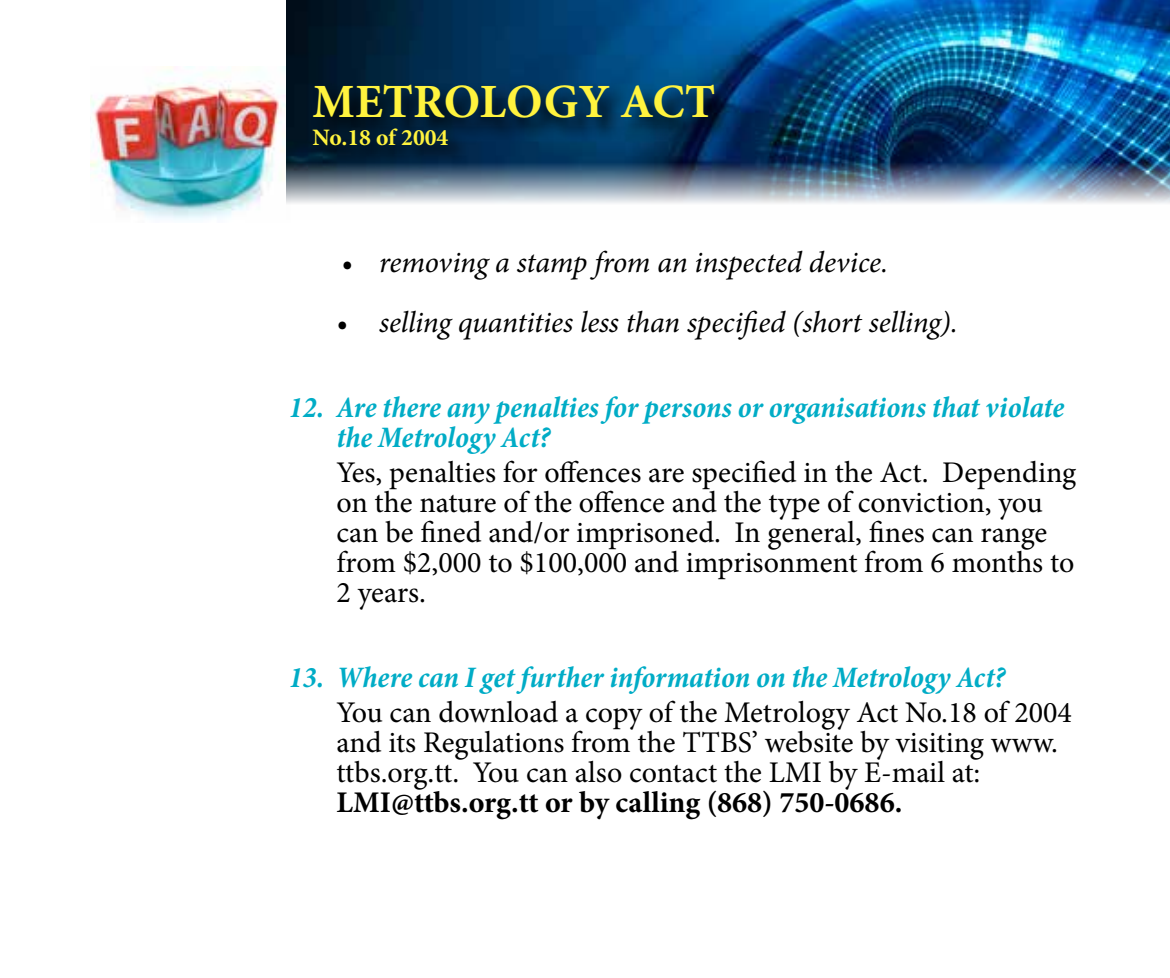
<style>
.page{position:relative;width:1170px;height:978px;background:#fff}
.page>*{position:absolute;margin:0;border:0;box-sizing:border-box;transform-origin:0 0}
.t1{font:700 47.75px "Minion Pro";color:#fff33e}
.t2{font:30px/30px "Minion Pro";color:#000}
.t3{font:italic 700 condensed 30px/30px "Minion Pro";letter-spacing:-.005em;color:#00acc6}
.t4{font:italic 30px "Minion Pro";letter-spacing:-.01em;color:#000}
.t5{font:700 30px "Minion Pro";color:#000}
.t6{font:700 23.5px "Minion Pro";color:#fff33e}
</style>
<div class="page">
<img style="left:90px;top:67px;width:196px;height:153px">
<img style="left:286px;top:0;width:883px;height:204px">
<svg style="left:311px;top:83px;width:426px;height:85px;background:#01294a"></svg>
<h1 class="t1" style="left:312px;top:69px;width:404px">METROLOGY ACT</h1>
<p class="t6" style="left:312px;top:121px;width:137px">No.18 of 2004</p>
<p class="t4" style="left:341px;top:241px;width:548px">• removing a stamp from an inspected device.</p>
<p class="t4" style="left:336px;top:301px;width:623px">• selling quantities less than specified (short selling).</p>
<p class="t3" style="left:336px;top:392px;width:729px;text-indent:-47px">12. Are there any penalties for persons or organisations that violate the Metrology Act?</p>
<p class="t2" style="left:336px;top:457px;width:741px">Yes, penalties for offences are specified in the Act. Depending on the nature of the offence and the type of conviction, you can be fined and/or imprisoned. In general, fines can range from $2,000 to $100,000 and imprisonment from 6 months to 2 years.</p>
<p class="t3" style="left:289px;top:662px;width:717px">13. Where can I get further information on the Metrology Act?</p>
<p class="t2" style="left:336px;top:697px;width:737px">You can download a copy of the Metrology Act No.18 of 2004 and its Regulations from the TTBS’ website by visiting www. ttbs.org.tt. You can also contact the LMI by E-mail at:</p>
<p class="t5" style="left:336px;top:781px;width:567px">LMI@ttbs.org.tt or by calling (868) 750-0686.</p>
</div>
